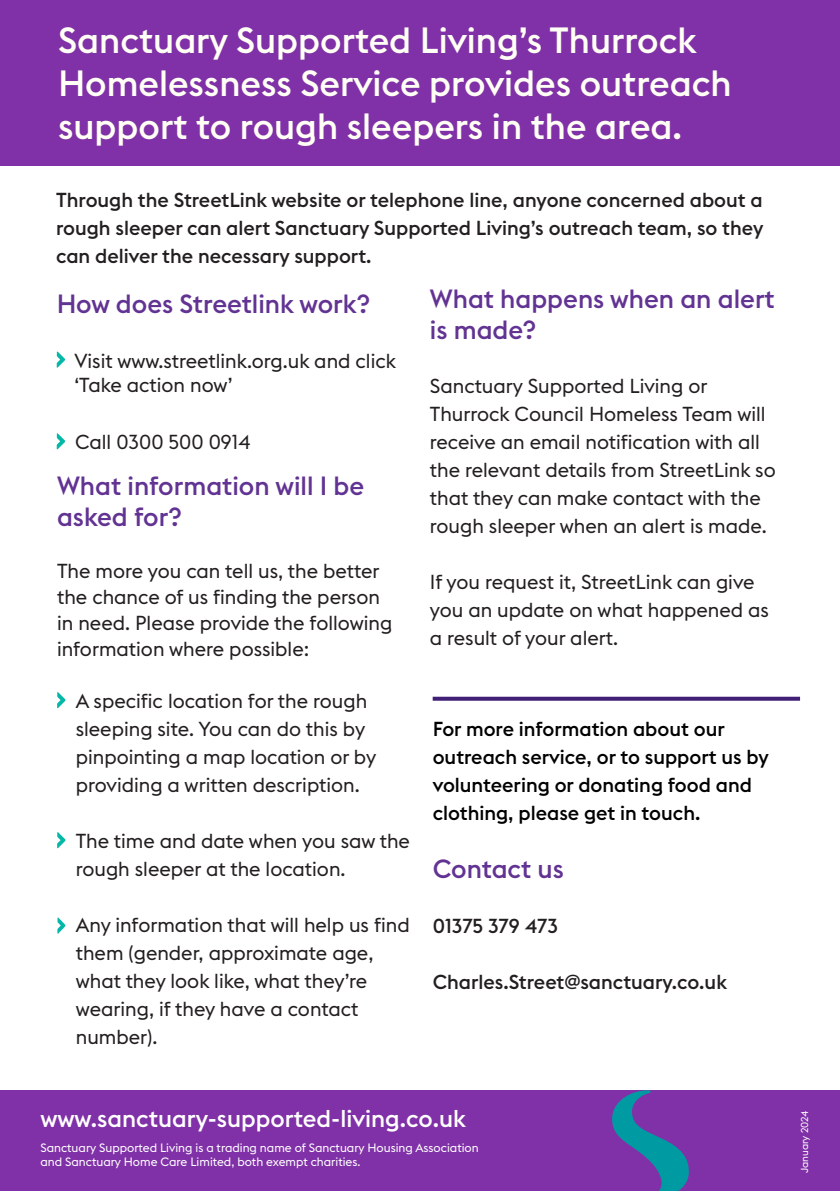
<style>
.page{position:relative;width:840px;height:1191px;background:#fff}
.page>*{position:absolute;margin:0;border:0;box-sizing:border-box;transform-origin:0 0}
.t1{font:500 36px/43.2px "Euclid Flex B";color:#fffff5}
.t2{font:500 26px/31.2px "Euclid Flex B";color:#623393}
.t3{font:500 24px "Euclid Flex B";color:#fff}
.t4{font:20px/28px "Euclid Flex B";color:#231f20}
.t5{font:500 20px/28px "Euclid Flex B";color:#231f20;text-align:justify}
.t6{font:500 20px/28px "Euclid Flex B";color:#000}
.t7{font:12px/14.4px "Euclid Flex B";color:#fff}
.t8{font:10px "Euclid Flex B";color:#fff}
</style>
<div class="page">
<div style="left:0;top:0;width:839px;height:166px;background:#8031a7"></div>
<svg style="left:432px;top:696px;width:367px;height:4px"></svg>
<svg style="left:57px;top:351px;width:8px;height:17px"></svg>
<svg style="left:57px;top:433px;width:8px;height:16px"></svg>
<svg style="left:57px;top:692px;width:9px;height:16px"></svg>
<svg style="left:57px;top:832px;width:9px;height:16px"></svg>
<svg style="left:57px;top:917px;width:8px;height:16px"></svg>
<div style="left:0;top:1090px;width:839px;height:101px;background:#8031a7"></div>
<svg style="left:612px;top:1090px;width:77px;height:101px"></svg>
<h1 class="t1" style="left:58px;top:19px;width:674px">Sanctuary Supported Living’s Thurrock<br>Homelessness Service provides outreach support to rough sleepers in the area.</h1>
<p class="t5" style="left:56px;top:186px;width:708px">Through the StreetLink website or telephone line, anyone concerned about a rough sleeper can alert Sanctuary Supported Living’s outreach team, so they can deliver the necessary support.</p>
<h2 class="t2" style="left:57px;top:289px;width:315px">How does Streetlink work?</h2>
<p class="t4" style="left:74px;top:349px;width:323px;line-height:24px">Visit www.streetlink.org.uk and click ‘Take action now’</p>
<h2 class="t2" style="left:429px;top:283px;width:346px">What happens when an alert is made?</h2>
<p class="t4" style="left:429px;top:372px;width:347px">Sanctuary Supported Living or Thurrock Council Homeless Team will receive an email notification with all the relevant details from StreetLink so that they can make contact with the rough sleeper when an alert is made.</p>
<p class="t4" style="left:429px;top:568px;width:340px">If you request it, StreetLink can give you an update on what happened as a result of your alert.</p>
<p class="t4" style="left:75px;top:428px;width:177px">Call 0300 500 0914</p>
<h2 class="t2" style="left:57px;top:470px;width:308px">What information will I be asked for?</h2>
<p class="t4" style="left:57px;top:558px;width:336px;line-height:26px">The more you can tell us, the better the chance of us finding the person in need. Please provide the following information where possible:</p>
<p class="t4" style="left:76px;top:687px;width:302px">A specific location for the rough sleeping site. You can do this by pinpointing a map location or by providing a written description.</p>
<p class="t4" style="left:76px;top:827px;width:335px">The time and date when you saw the rough sleeper at the location.</p>
<p class="t4" style="left:76px;top:911px;width:335px">Any information that will help us find them (gender, approximate age, what they look like, what they’re wearing, if they have a contact number).</p>
<p class="t6" style="left:432px;top:714px;width:337px">For more information about our outreach service, or to support us by volunteering or donating food and clothing, please get in touch.</p>
<h2 class="t2" style="left:432px;top:854px;width:133px">Contact us</h2>
<p class="t5" style="left:432px;top:912px;width:127px">01375 379 473</p>
<p class="t5" style="left:432px;top:968px;width:295px">Charles.Street@sanctuary.co.uk</p>
<p class="t3" style="left:40px;top:1104px;width:427px">www.sanctuary-supported-living.co.uk</p>
<p class="t7" style="left:40px;top:1140px;width:439px">Sanctuary Supported Living is a trading name of Sanctuary Housing Association and Sanctuary Home Care Limited, both exempt charities.</p>
<p class="t8" style="left:798px;top:1173px;width:64px;rotate:-90deg">January 2024</p>
</div>
